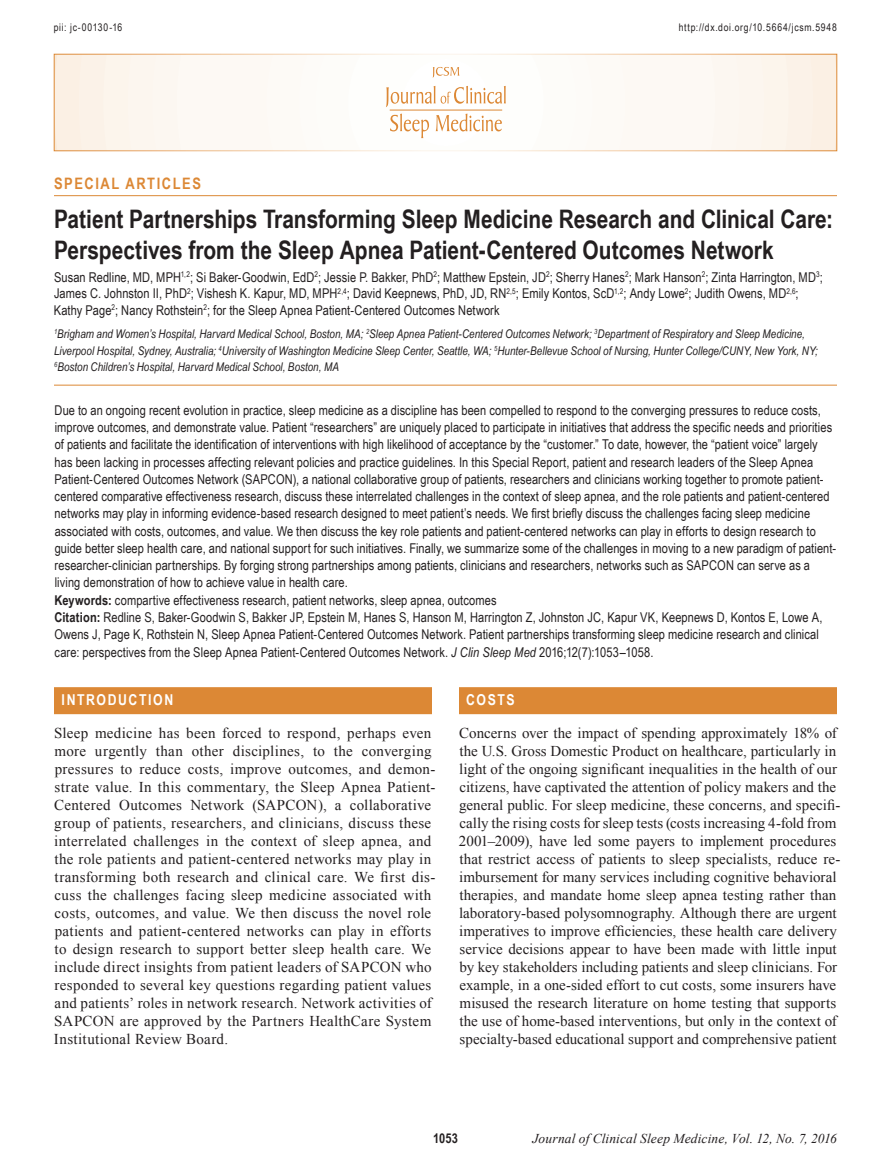
<style>
.page{position:relative;width:891px;height:1175px;background:#fff}
.page>*{position:absolute;margin:0;border:0;box-sizing:border-box;transform-origin:0 0}
.t1{font:700 25.5px/30.8px "Arial Narrow";color:#231f20}
.t2{font:700 15.75px "Arial Narrow";letter-spacing:.1em;color:#dc8835}
.t3{font:15px/18px "Times New Roman";letter-spacing:.01em;color:#231f20}
.t4{font:700 15px "Arial Narrow";letter-spacing:.105em;color:#fff}
.t5{font:13.5px/17.2px "Arial Narrow";letter-spacing:.005em;color:#231f20}
.t6{font:italic 13.5px "Times New Roman";letter-spacing:.005em;color:#231f20}
.t7{font:700 13.5px "Arial Narrow";color:#231f20}
.t8{font:italic 12px/16.5px "Arial Narrow";color:#231f20}
.t9{font:10.5px "Arial Narrow";letter-spacing:.065em;color:#231f20}
.s1{font-weight:700}
.s2{font-style:italic}
</style>
<div class="page">
<div style="left:54px;top:687px;width:378px;height:27px;background:#dc8835"></div>
<hr style="left:54px;top:195px;width:783px;height:1px;background:#dc8835">
<hr style="left:54px;top:385px;width:783px;height:1px;background:#dc8835">
<div style="left:56px;top:56px;width:779px;height:93px;background:#fbf0e4"></div>
<div style="left:79px;top:56px;width:734px;height:93px;background:#fbf2e8"></div>
<div style="left:103px;top:56px;width:686px;height:93px;background:#fcf5ec"></div>
<div style="left:128px;top:56px;width:636px;height:93px;background:#fcf6ef"></div>
<div style="left:152px;top:56px;width:588px;height:93px;background:#fcf7f1"></div>
<div style="left:177px;top:56px;width:538px;height:93px;background:#fdf9f4"></div>
<div style="left:201px;top:56px;width:490px;height:93px;background:#fdf9f4"></div>
<div style="left:226px;top:56px;width:440px;height:93px;background:#fdf9f4"></div>
<div style="left:54px;top:54px;width:783px;height:97px;border:1px solid #fff"></div>
<svg style="left:250px;top:54px;width:392px;height:97px"></svg>
<div style="left:459px;top:687px;width:378px;height:27px;background:#dc8835"></div>
<p class="t9" style="left:54px;top:19px;width:70px">pii: jc-00130-16</p>
<p class="t9" style="left:679px;top:19px;width:160px">http://dx.doi.org/10.5664/jcsm.5948</p>
<p class="t2" style="left:54px;top:171px;width:149px">SPECIAL ARTICLES</p>
<h1 class="t1" style="left:54px;top:202px;width:781px">Patient Partnerships Transforming Sleep Medicine Research and Clinical Care:<br>Perspectives from the Sleep Apnea Patient-Centered Outcomes Network</h1>
<p class="t5" style="left:54px;top:268px;width:770px;line-height:16.5px">Susan Redline, MD, MPH<sup>1,2</sup>; Si Baker-Goodwin, EdD<sup>2</sup>; Jessie P. Bakker, PhD<sup>2</sup>; Matthew Epstein, JD<sup>2</sup>; Sherry Hanes<sup>2</sup>; Mark Hanson<sup>2</sup>; Zinta Harrington, MD<sup>3</sup>;<br>James C. Johnston II, PhD<sup>2</sup>; Vishesh K. Kapur, MD, MPH<sup>2,4</sup>; David Keepnews, PhD, JD, RN<sup>2,5</sup>; Emily Kontos, ScD<sup>1,2</sup>; Andy Lowe<sup>2</sup>; Judith Owens, MD<sup>2,6</sup>;<br>Kathy Page<sup>2</sup>; Nancy Rothstein<sup>2</sup>; for the Sleep Apnea Patient-Centered Outcomes Network</p>
<p class="t8" style="left:54px;top:325px;width:766px"><sup>1</sup>Brigham and Women’s Hospital, Harvard Medical School, Boston, MA; <sup>2</sup>Sleep Apnea Patient-Centered Outcomes Network; <sup>3</sup>Department of Respiratory and Sleep Medicine,<br>Liverpool Hospital, Sydney, Australia; <sup>4</sup>University of Washington Medicine Sleep Center, Seattle, WA; <sup>5</sup>Hunter-Bellevue School of Nursing, Hunter College/CUNY, New York, NY;<br><sup>6</sup>Boston Children’s Hospital, Harvard Medical School, Boston, MA</p>
<p class="t5" style="left:54px;top:401px;width:783px">Due to an ongoing recent evolution in practice, sleep medicine as a discipline has been compelled to respond to the converging pressures to reduce costs, improve outcomes, and demonstrate value. Patient “researchers” are uniquely placed to participate in initiatives that address the specific needs and priorities of patients and facilitate the identification of interventions with high likelihood of acceptance by the “customer.” To date, however, the “patient voice” largely has been lacking in processes affecting relevant policies and practice guidelines. In this Special Report, patient and research leaders of the Sleep Apnea Patient-Centered Outcomes Network (SAPCON), a national collaborative group of patients, researchers and clinicians working together to promote patient&shy;centered comparative effectiveness research, discuss these interrelated challenges in the context of sleep apnea, and the role patients and patient-centered networks may play in informing evidence-based research designed to meet patient’s needs. We first briefly discuss the challenges facing sleep medicine associated with costs, outcomes, and value. We then discuss the key role patients and patient-centered networks can play in efforts to design research to guide better sleep health care, and national support for such initiatives. Finally, we summarize some of the challenges in moving to a new paradigm of patient&shy;researcher-clinician partnerships. By forging strong partnerships among patients, clinicians and researchers, networks such as SAPCON can serve as a living demonstration of how to achieve value in health care.<br><span class="s1">Keywords:</span> compartive effectiveness research, patient networks, sleep apnea, outcomes<br><span class="s1">Citation:</span> Redline S, Baker-Goodwin S, Bakker JP, Epstein M, Hanes S, Hanson M, Harrington Z, Johnston JC, Kapur VK, Keepnews D, Kontos E, Lowe A, Owens J, Page K, Rothstein N, Sleep Apnea Patient-Centered Outcomes Network. Patient partnerships transforming sleep medicine research and clinical care: perspectives from the Sleep Apnea Patient-Centered Outcomes Network. <span class="s2">J Clin Sleep Med</span> 2016;12(7):1053–1058.</p>
<p class="t4" style="left:62px;top:688px;width:113px">INTRODUCTION</p>
<p class="t3" style="left:54px;top:724px;width:383px">Sleep medicine has been forced to respond, perhaps even more urgently than other disciplines, to the converging pressures to reduce costs, improve outcomes, and demon&shy;strate value. In this commentary, the Sleep Apnea Patient-Centered Outcomes Network (SAPCON), a collaborative group of patients, researchers, and clinicians, discuss these interrelated challenges in the context of sleep apnea, and the role patients and patient-centered networks may play in transforming both research and clinical care. We first dis&shy;cuss the challenges facing sleep medicine associated with costs, outcomes, and value. We then discuss the novel role patients and patient-centered networks can play in efforts to design research to support better sleep health care. We include direct insights from patient leaders of SAPCON who responded to several key questions regarding patient values and patients’ roles in network research. Network activities of SAPCON are approved by the Partners HealthCare System Institutional Review Board.</p>
<p class="t4" style="left:466px;top:688px;width:50px">COSTS</p>
<p class="t3" style="left:459px;top:724px;width:383px">Concerns over the impact of spending approximately 18% of the U.S. Gross Domestic Product on healthcare, particularly in light of the ongoing significant inequalities in the health of our citizens, have captivated the attention of policy makers and the general public. For sleep medicine, these concerns, and specifi&shy;cally the rising costs for sleep tests (costs increasing 4-fold from 2001–2009), have led some payers to implement procedures that restrict access of patients to sleep specialists, reduce re&shy;imbursement for many services including cognitive behavioral therapies, and mandate home sleep apnea testing rather than laboratory-based polysomnography. Although there are urgent imperatives to improve efficiencies, these health care delivery service decisions appear to have been made with little input by key stakeholders including patients and sleep clinicians. For example, in a one-sided effort to cut costs, some insurers have misused the research literature on home testing that supports the use of home-based interventions, but only in the context of specialty-based educational support and comprehensive patient</p>
<p class="t7" style="left:433px;top:1127px;width:26px">1053</p>
<p class="t6" style="left:533px;top:1128px;width:306px">Journal of Clinical Sleep Medicine, Vol. 12, No. 7, 2016</p>
</div>
